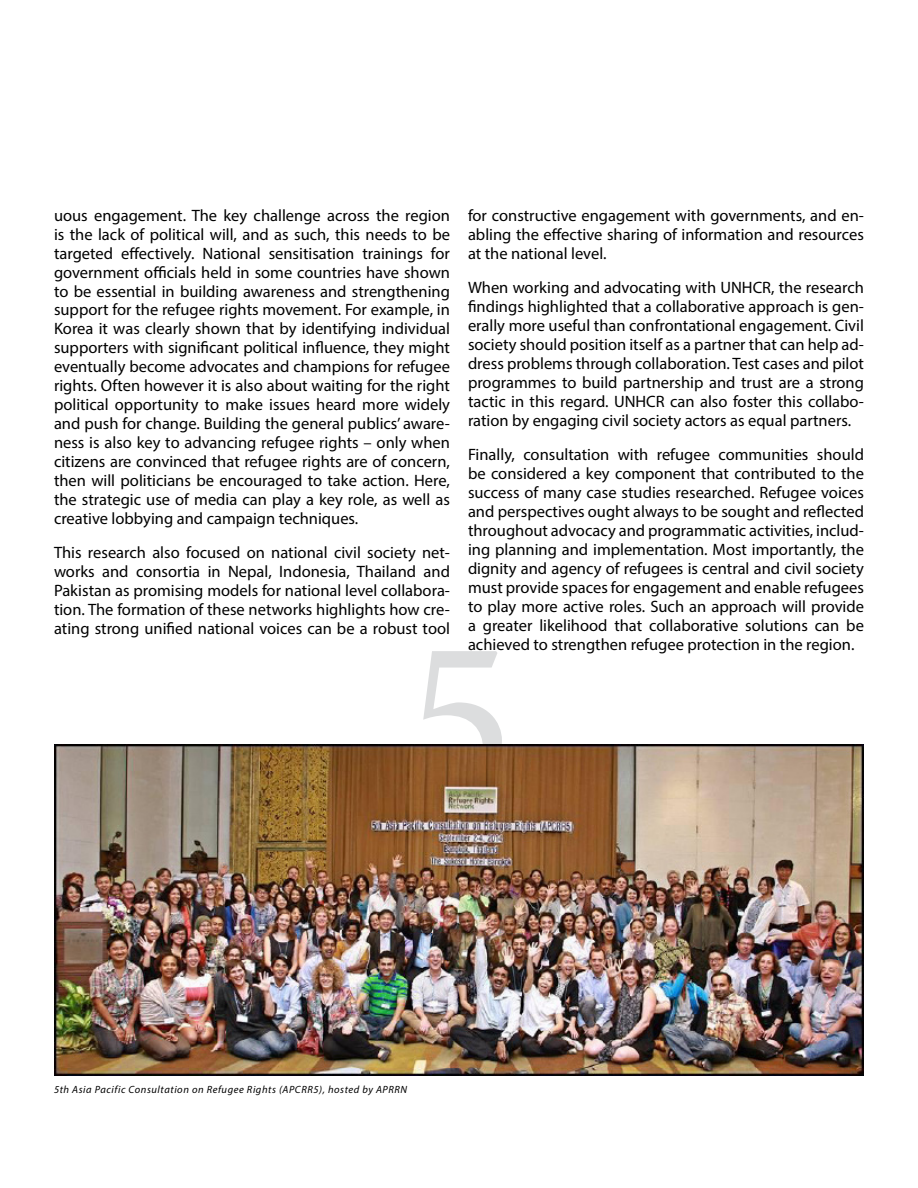
<style>
.page{position:relative;width:918px;height:1188px;background:#fff}
.page>*{position:absolute;margin:0;border:0;box-sizing:border-box;transform-origin:0 0}
.t1{font:225px "Minion Pro";color:#dcddde}
.t2{font:16.5px/18.9px "Myriad Pro";color:#000;text-align:justify}
.t3{font:italic 10.5px "Myriad Pro";letter-spacing:.055em;color:#000}
</style>
<div class="page">
<img style="left:54px;top:744px;width:810px;height:332px">
<p class="t2" style="left:54px;top:205px;width:398px">uous engagement. The key challenge across the region is the lack of political will, and as such, this needs to be targeted effectively. National sensitisation trainings for government officials held in some countries have shown to be essential in building awareness and strengthening support for the refugee rights movement. For example, in Korea it was clearly shown that by identifying individual supporters with significant political influence, they might eventually become advocates and champions for refugee rights. Often however it is also about waiting for the right political opportunity to make issues heard more widely and push for change. Building the general publics’ aware&shy;ness is also key to advancing refugee rights – only when citizens are convinced that refugee rights are of concern, then will politicians be encouraged to take action. Here, the strategic use of media can play a key role, as well as creative lobbying and campaign techniques.</p>
<p class="t2" style="left:54px;top:543px;width:398px">This research also focused on national civil society net&shy;works and consortia in Nepal, Indonesia, Thailand and Pakistan as promising models for national level collabora&shy;tion. The formation of these networks highlights how cre&shy;ating strong unified national voices can be a robust tool</p>
<p class="t2" style="left:468px;top:206px;width:397px">for constructive engagement with governments, and en&shy;abling the effective sharing of information and resources at the national level.</p>
<p class="t2" style="left:468px;top:278px;width:398px">When working and advocating with UNHCR, the research findings highlighted that a collaborative approach is gen&shy;erally more useful than confrontational engagement. Civil society should position itself as a partner that can help ad&shy;dress problems through collaboration. Test cases and pilot programmes to build partnership and trust are a strong tactic in this regard. UNHCR can also foster this collabo&shy;ration by engaging civil society actors as equal partners.</p>
<p class="t2" style="left:468px;top:445px;width:398px">Finally, consultation with refugee communities should be considered a key component that contributed to the success of many case studies researched. Refugee voices and perspectives ought always to be sought and reflected throughout advocacy and programmatic activities, includ&shy;ing planning and implementation. Most importantly, the dignity and agency of refugees is central and civil society must provide spaces for engagement and enable refugees to play more active roles. Such an approach will provide a greater likelihood that collaborative solutions can be achieved to strengthen refugee protection in the region.</p>
<h1 class="t1" style="left:405px;top:569px;width:109px">5</h1>
<p class="t3" style="left:54px;top:1083px;width:355px">5th Asia Pacific Consultation on Refugee Rights (APCRR5), hosted by APRRN</p>
</div>
